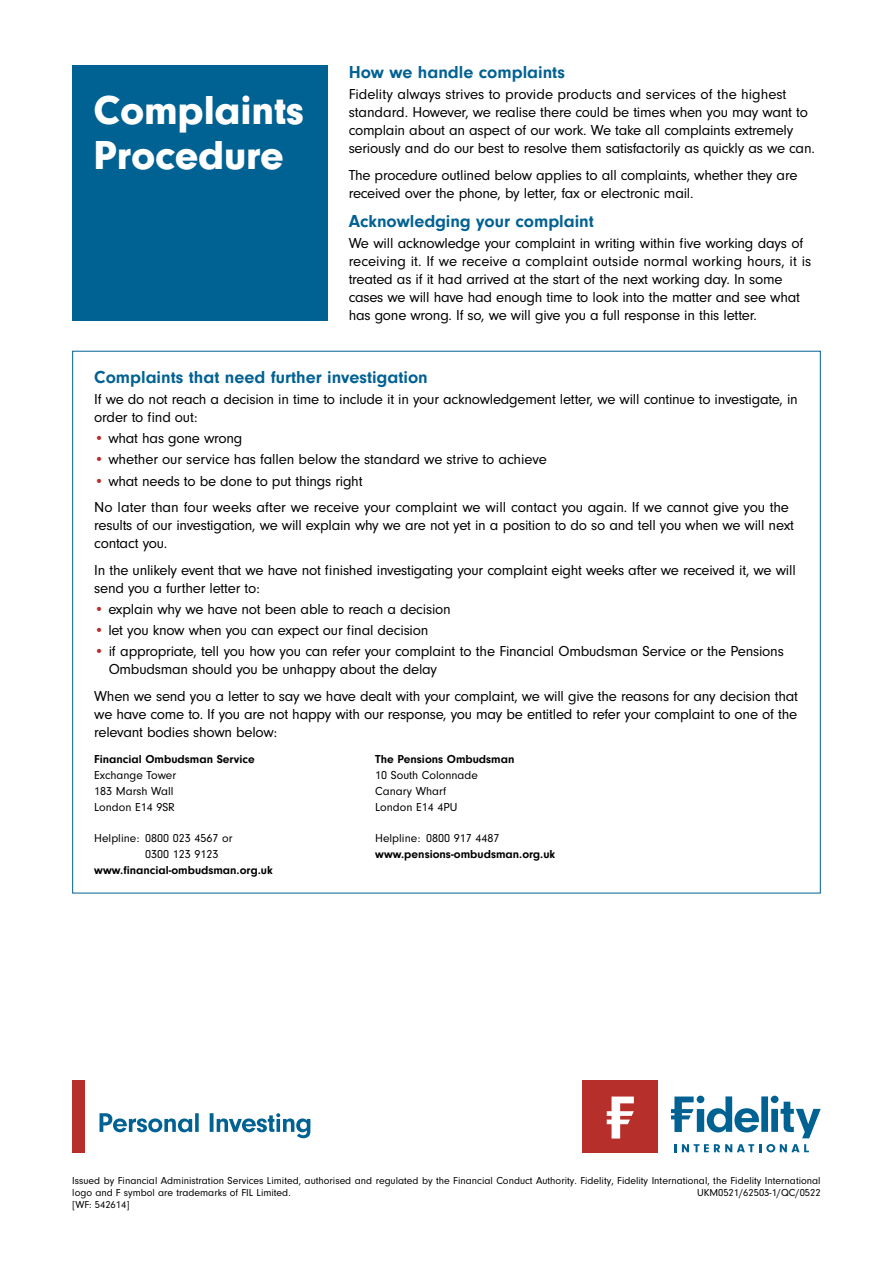
<style>
.page{position:relative;width:893px;height:1263px;background:#fff}
.page>*{position:absolute;margin:0;border:0;box-sizing:border-box;transform-origin:0 0}
.t1{font:900 42px/45px "Neuzeit Gro";letter-spacing:-.005em;color:#fff}
.t2{font:700 18px "Neuzeit Gro";color:#006193}
.t3{font:15px/18px "Neuzeit Gro";letter-spacing:-.015em;color:#000}
.t4{font:12px/15.8px "Neuzeit Gro";color:#000}
.t5{font:700 12px "Neuzeit Gro";color:#000}
.t6{font:10.5px/12px "Neuzeit Gro";color:#000}
.s1{color:#b72f2a}
</style>
<div class="page">
<div style="left:583px;top:1080px;width:75px;height:72px;background:#b72f2a"></div>
<svg style="left:607px;top:1096px;width:27px;height:42px"></svg>
<svg style="left:671px;top:1096px;width:150px;height:42px"></svg>
<svg style="left:674px;top:1144px;width:2px;height:8px"></svg>
<svg style="left:682px;top:1144px;width:72px;height:8px"></svg>
<svg style="left:760px;top:1144px;width:49px;height:8px"></svg>
<svg style="left:100px;top:1113px;width:210px;height:25px"></svg>
<div style="left:72px;top:1080px;width:13px;height:72px;background:#b72f2a"></div>
<div style="left:72px;top:66px;width:255px;height:255px;background:#006193"></div>
<h1 class="t1" style="left:94px;top:88px;width:212px">Complaints<br>Procedure</h1>
<p class="t2" style="left:349px;top:62px;width:218px">How we handle complaints</p>
<p class="t3" style="left:349px;top:85px;width:468px">Fidelity always strives to provide products and services of the highest standard. However, we realise there could be times when you may want to complain about an aspect of our work. We take all complaints extremely seriously and do our best to resolve them satisfactorily as quickly as we can.</p>
<p class="t3" style="left:349px;top:166px;width:450px">The procedure outlined below applies to all complaints, whether they are received over the phone, by letter, fax or electronic mail.</p>
<p class="t2" style="left:349px;top:211px;width:247px">Acknowledging your complaint</p>
<p class="t3" style="left:349px;top:235px;width:464px">We will acknowledge your complaint in writing within five working days of receiving it. If we receive a complaint outside normal working hours, it is treated as if it had arrived at the start of the next working day. In some cases we will have had enough time to look into the matter and see what has gone wrong. If so, we will give you a full response in this letter.</p>
<p class="t2" style="left:94px;top:367px;width:335px">Complaints that need further investigation</p>
<p class="t3" style="left:94px;top:390px;width:705px">If we do not reach a decision in time to include it in your acknowledgement letter, we will continue to investigate, in order to find out:</p>
<p class="t3" style="left:94px;top:429px;width:150px"><span class="s1">•</span> what has gone wrong</p>
<p class="t3" style="left:94px;top:451px;width:454px"><span class="s1">•</span> whether our service has fallen below the standard we strive to achieve</p>
<p class="t3" style="left:94px;top:468px;width:696px;line-height:26.5px"><span class="s1">•</span> what needs to be done to put things right<br>No later than four weeks after we receive your complaint we will contact you again. If we cannot give you the</p>
<p class="t3" style="left:94px;top:516px;width:701px">results of our investigation, we will explain why we are not yet in a position to do so and tell you when we will next contact you.</p>
<p class="t3" style="left:94px;top:561px;width:703px">In the unlikely event that we have not finished investigating your complaint eight weeks after we received it, we will send you a further letter to:</p>
<p class="t3" style="left:94px;top:600px;width:358px"><span class="s1">•</span> explain why we have not been able to reach a decision</p>
<p class="t3" style="left:94px;top:621px;width:336px"><span class="s1">•</span> let you know when you can expect our final decision</p>
<p class="t3" style="left:109px;top:642px;width:677px;text-indent:-14px"><span class="s1">•</span> if appropriate, tell you how you can refer your complaint to the Financial Ombudsman Service or the Pensions<br>Ombudsman should you be unhappy about the delay</p>
<p class="t3" style="left:94px;top:687px;width:705px;text-align:justify">When we send you a letter to say we have dealt with your complaint, we will give the reasons for any decision that we have come to. If you are not happy with our response, you may be entitled to refer your complaint to one of the relevant bodies shown below:</p>
<p class="t5" style="left:94px;top:753px;width:162px">Financial Ombudsman Service</p>
<p class="t4" style="left:94px;top:767px;width:83px">Exchange Tower<br>183 Marsh Wall<br>London E14 9SR</p>
<p class="t4" style="left:145px;top:830px;width:89px;text-indent:-51px">Helpline: 0800 023 4567 or<br>0300 123 9123</p>
<p class="t5" style="left:94px;top:863px;width:180px">www.financial-ombudsman.org.uk</p>
<p class="t5" style="left:375px;top:753px;width:141px">The Pensions Ombudsman</p>
<p class="t4" style="left:375px;top:767px;width:104px">10 South Colonnade<br>Canary Wharf<br>London E14 4PU</p>
<p class="t4" style="left:375px;top:830px;width:126px">Helpline: 0800 917 4487</p>
<p class="t5" style="left:375px;top:847px;width:181px">www.pensions-ombudsman.org.uk</p>
<p class="t6" style="left:72px;top:1174px;width:750px">Issued by Financial Administration Services Limited, authorised and regulated by the Financial Conduct Authority. Fidelity, Fidelity International, the Fidelity International logo and F symbol are trademarks of FIL Limited.</p>
<p class="t6" style="left:697px;top:1186px;width:125px">UKM0521/62503-1/QC/0522</p>
<p class="t6" style="left:72px;top:1198px;width:59px">[WF: 542614]</p>
</div>
